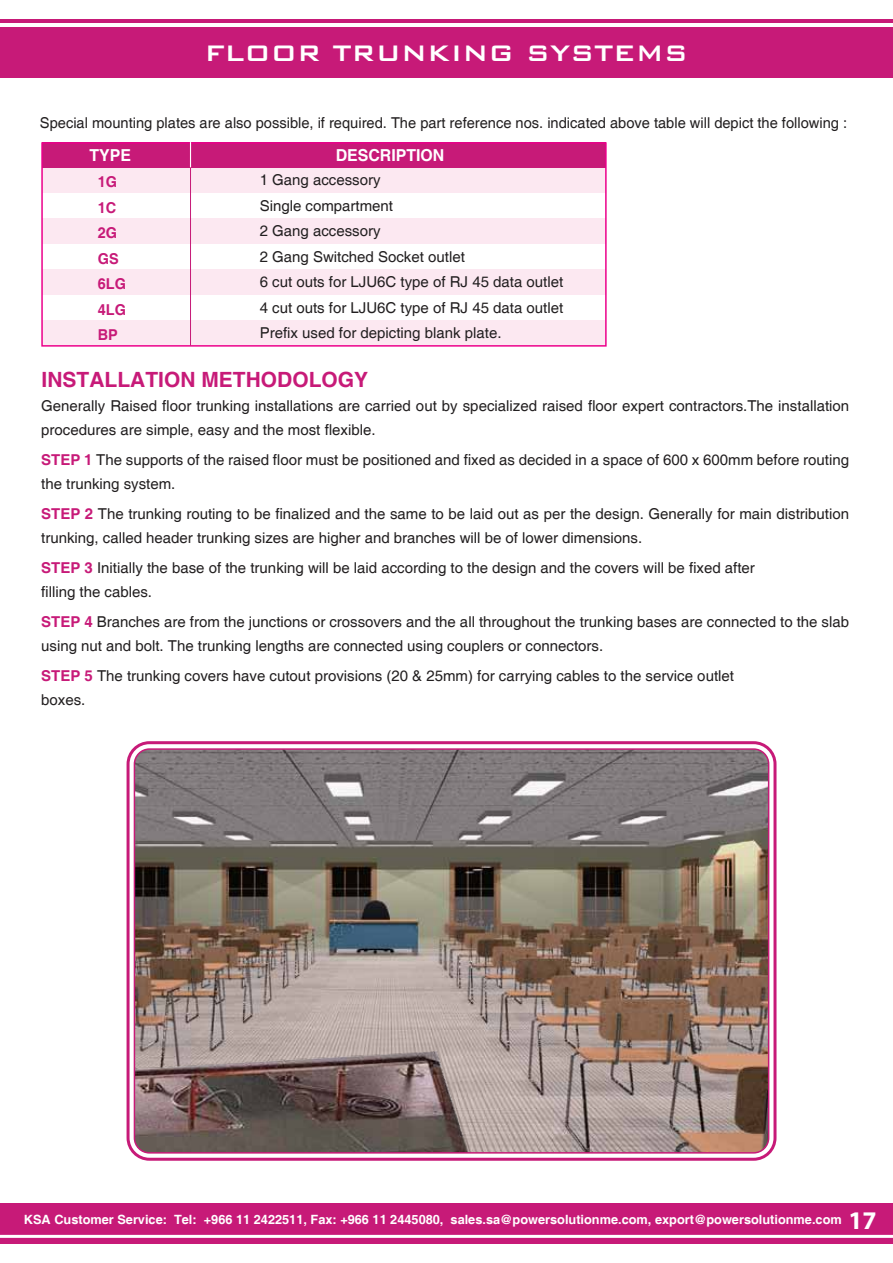
<style>
.page{position:relative;width:893px;height:1263px;background:#fff}
.page>*{position:absolute;margin:0;border:0;box-sizing:border-box;transform-origin:0 0}
.t1{font:500 30px "Bank Gothic BT";color:#fff}
.t2{font:700 21px "Helvetica";color:#c71a78}
.t3{font:700 16.5px "Helvetica";color:#fff;scale:.96 1}
.t4{font:15px/25.5px "Helvetica";color:#221f20}
.t5{font:700 15px/25.5px "Helvetica";color:#c71a78;scale:.96 1}
.t6{font:700 12.75px "Helvetica";color:#fff}
.s1{font-weight:700;color:#c71a78}
.s2{font-family:"Myriad";font-size:25.5px}
</style>
<div class="page">
<div style="left:42px;top:168px;width:564px;height:25px;background:#fce8f1"></div>
<div style="left:42px;top:142px;width:564px;height:26px;background:#c71a78"></div>
<div style="left:42px;top:219px;width:564px;height:25px;background:#fce8f1"></div>
<div style="left:42px;top:270px;width:564px;height:25px;background:#fce8f1"></div>
<div style="left:42px;top:321px;width:564px;height:25px;background:#fce8f1"></div>
<div style="left:41px;top:142px;width:566px;height:205px;border:2px solid #ec008b"></div>
<hr style="left:190px;top:168px;width:1px;height:178px;background:#c71a78">
<svg style="left:190px;top:142px;width:1px;height:25px"></svg>
<div style="left:0;top:27px;width:893px;height:51px;background:#c71a78"></div>
<div style="left:0;top:1203px;width:893px;height:41px;background:#c71a78"></div>
<hr style="left:0;top:19px;width:893px;height:3px;background:#c71a78">
<hr style="left:0;top:1235px;width:893px;height:3px;background:#fff">
<div style="left:127px;top:741px;width:649px;height:420px;border:3px solid #c71a78;border-radius:21px"></div>
<img style="left:134px;top:749px;width:635px;height:404px">
<img style="left:134px;top:1050px;width:338px;height:103px">
<div style="left:134px;top:748px;width:635px;height:405px;border:2px solid #c71a78;border-radius:15px"></div>
<h1 class="t1" style="left:204px;top:37px;width:485px">FLOOR TRUNKING SYSTEMS</h1>
<p class="t4" style="left:40px;top:111px;width:809px">Special mounting plates are also possible, if required. The part reference nos. indicated above table will depict the following :</p>
<p class="t3" style="left:89px;top:145px;width:45px">TYPE</p>
<p class="t3" style="left:336px;top:145px;width:115px">DESCRIPTION</p>
<p class="t4" style="left:260px;top:168px;width:305px">1 Gang accessory<br>Single compartment<br>2 Gang accessory<br>2 Gang Switched Socket outlet<br>6 cut outs for LJU6C type of RJ 45 data outlet<br>4 cut outs for LJU6C type of RJ 45 data outlet<br>Prefix used for depicting blank plate.</p>
<p class="t5" style="left:98px;top:170px;width:31px">1G<br>1C<br>2G<br>GS<br>6LG<br>4LG<br>BP</p>
<h2 class="t2" style="left:42px;top:367px;width:328px">INSTALLATION METHODOLOGY</h2>
<p class="t4" style="left:41px;top:395px;width:809px;line-height:24px">Generally Raised floor trunking installations are carried out by specialized raised floor expert contractors.The installation procedures are simple, easy and the most flexible.</p>
<p class="t4" style="left:41px;top:449px;width:809px;line-height:24px"><span class="s1">STEP 1</span> The supports of the raised floor must be positioned and fixed as decided in a space of 600 x 600mm before routing the trunking system.</p>
<p class="t4" style="left:41px;top:503px;width:809px;line-height:24px"><span class="s1">STEP 2</span> The trunking routing to be finalized and the same to be laid out as per the design. Generally for main distribution trunking, called header trunking sizes are higher and branches will be of lower dimensions.</p>
<p class="t4" style="left:41px;top:557px;width:715px;line-height:24px"><span class="s1">STEP 3</span> Initially the base of the trunking will be laid according to the design and the covers will be fixed after filling the cables.</p>
<p class="t4" style="left:41px;top:611px;width:809px;line-height:24px"><span class="s1">STEP 4</span> Branches are from the junctions or crossovers and the all throughout the trunking bases are connected to the slab using nut and bolt. The trunking lengths are connected using couplers or connectors.</p>
<p class="t4" style="left:41px;top:665px;width:694px;line-height:24px"><span class="s1">STEP 5</span> The trunking covers have cutout provisions (20 &amp; 25mm) for carrying cables to the service outlet boxes.</p>
<p class="t6" style="left:24px;top:1212px;width:854px">KSA Customer Service: Tel: +966 11 2422511, Fax: +966 11 2445080, sales.sa@powersolutionme.com, export@powersolutionme.com <span class="s2">17</span></p>
</div>
